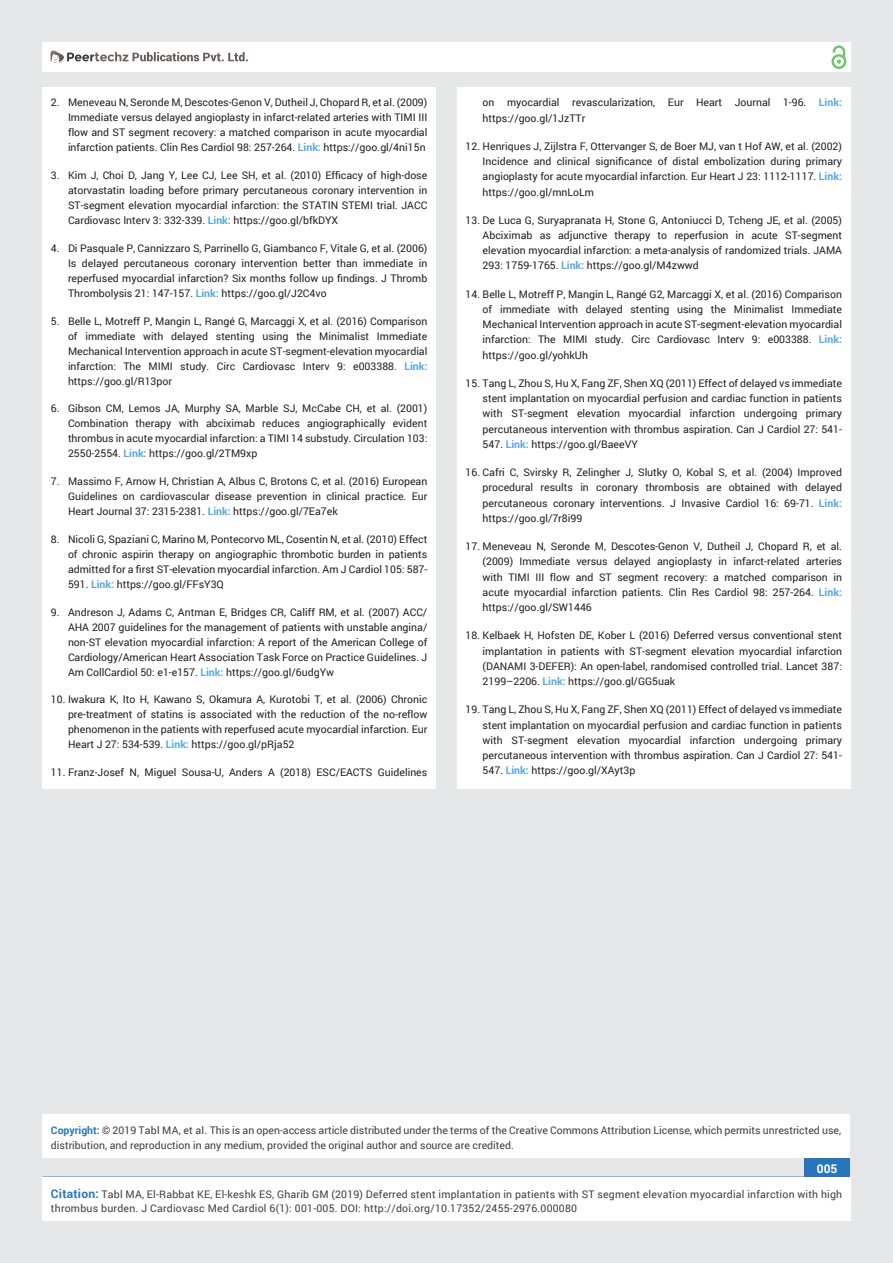
<style>
.page{position:relative;width:893px;height:1263px;background:#e6e7e9}
.page>*{position:absolute;margin:0;border:0;box-sizing:border-box;transform-origin:0 0}
.t1{font:700 12px "Roboto";color:#fff}
.t2{font:10.5px/15.3px "Roboto";color:#231f20;text-align:justify}
.t3{font:10.5px/13.5px "Roboto";letter-spacing:.02em;color:#3e3e3f}
.t4{font:10.5px/15px "Roboto";color:#3e3e3f}
.s1{font-weight:700;color:#56a7dc}
.s2{font-weight:700;color:#2a75ba}
.s3{font-weight:700;font-size:12px;color:#2a75ba}
</style>
<div class="page">
<div style="left:42px;top:43px;width:808px;height:29px;background:#fff"></div>
<div style="left:831px;top:54px;width:15px;height:15px;border:2px solid #72c272;border-radius:50%"></div>
<svg style="left:831px;top:45px;width:15px;height:19px"></svg>
<div style="left:804px;top:1157px;width:46px;height:43px;background:#2a75ba"></div>
<svg style="left:49px;top:50px;width:199px;height:14px"></svg>
<div style="left:42px;top:1177px;width:809px;height:43px;background:#fff"></div>
<div style="left:42px;top:1115px;width:808px;height:43px;background:#fff"></div>
<div style="left:42px;top:87px;width:394px;height:702px;background:#fff"></div>
<div style="left:457px;top:87px;width:393px;height:702px;background:#fff"></div>
<p class="t2" style="left:68px;top:95px;width:361px;text-indent:-17px">2. Meneveau N, Seronde M, Descotes-Genon V, Dutheil J, Chopard R, et al. (2009)<br>Immediate versus delayed angioplasty in infarct-related arteries with TIMI III flow and ST segment recovery: a matched comparison in acute myocardial infarction patients. Clin Res Cardiol 98: 257-264. <span class="s1">Link:</span> https://goo.gl/4ni15n</p>
<p class="t2" style="left:68px;top:167px;width:361px;text-indent:-17px">3. Kim J, Choi D, Jang Y, Lee CJ, Lee SH, et al. (2010) Efficacy of high-dose atorvastatin loading before primary percutaneous coronary intervention in ST-segment elevation myocardial infarction: the STATIN STEMI trial. JACC Cardiovasc Interv 3: 332-339. <span class="s1">Link:</span> https://goo.gl/bfkDYX</p>
<p class="t2" style="left:68px;top:240px;width:361px;text-indent:-17px">4. Di Pasquale P, Cannizzaro S, Parrinello G, Giambanco F, Vitale G, et al. (2006)<br>Is delayed percutaneous coronary intervention better than immediate in reperfused myocardial infarction? Six months follow up findings. J Thromb Thrombolysis 21: 147-157. <span class="s1">Link:</span> https://goo.gl/J2C4vo</p>
<p class="t2" style="left:68px;top:313px;width:361px;text-indent:-17px">5. Belle L, Motreff P, Mangin L, Rangé G, Marcaggi X, et al. (2016) Comparison of immediate with delayed stenting using the Minimalist Immediate Mechanical Intervention approach in acute ST-segment-elevation myocardial infarction: The MIMI study. Circ Cardiovasc Interv 9: e003388. <span class="s1">Link: </span>https://goo.gl/R13por</p>
<p class="t2" style="left:68px;top:401px;width:361px;text-indent:-17px">6. Gibson CM, Lemos JA, Murphy SA, Marble SJ, McCabe CH, et al. (2001)<br>Combination therapy with abciximab reduces angiographically evident thrombus in acute myocardial infarction: a TIMI 14 substudy. Circulation 103:<br>2550-2554. <span class="s1">Link:</span> https://goo.gl/2TM9xp</p>
<p class="t2" style="left:68px;top:473px;width:361px;text-indent:-17px">7. Massimo F, Arnow H, Christian A, Albus C, Brotons C, et al. (2016) European Guidelines on cardiovascular disease prevention in clinical practice. Eur Heart Journal 37: 2315-2381. <span class="s1">Link:</span> https://goo.gl/7Ea7ek</p>
<p class="t2" style="left:68px;top:531px;width:361px;text-indent:-17px">8. Nicoli G, Spaziani C, Marino M, Pontecorvo ML, Cosentin N, et al. (2010) Effect of chronic aspirin therapy on angiographic thrombotic burden in patients admitted for a first ST-elevation myocardial infarction. Am J Cardiol 105: 587- 591. <span class="s1">Link:</span> https://goo.gl/FFsY3Q</p>
<p class="t2" style="left:68px;top:604px;width:361px;text-indent:-17px">9. Andreson J, Adams C, Antman E, Bridges CR, Califf RM, et al. (2007) ACC/ AHA 2007 guidelines for the management of patients with unstable angina/ non-ST elevation myocardial infarction: A report of the American College of Cardiology/American Heart Association Task Force on Practice Guidelines. J Am CollCardiol 50: e1-e157. <span class="s1">Link:</span> https://goo.gl/6udgYw</p>
<p class="t2" style="left:68px;top:692px;width:361px;text-indent:-17px">10. Iwakura K, Ito H, Kawano S, Okamura A, Kurotobi T, et al. (2006) Chronic pre-treatment of statins is associated with the reduction of the no-reflow phenomenon in the patients with reperfused acute myocardial infarction. Eur Heart J 27: 534-539. <span class="s1">Link:</span> https://goo.gl/pRja52</p>
<p class="t2" style="left:51px;top:764px;width:378px">11. Franz-Josef N, Miguel Sousa-U, Anders A (2018) ESC/EACTS Guidelines</p>
<p class="t2" style="left:483px;top:95px;width:361px">on myocardial revascularization, Eur Heart Journal 1-96. <span class="s1">Link: </span>https://goo.gl/1JzTTr</p>
<p class="t2" style="left:483px;top:138px;width:361px;text-indent:-17px">12. Henriques J, Zijlstra F, Ottervanger S, de Boer MJ, van t Hof AW, et al. (2002)<br>Incidence and clinical significance of distal embolization during primary angioplasty for acute myocardial infarction. Eur Heart J 23: 1112-1117. <span class="s1">Link: </span>https://goo.gl/mnLoLm</p>
<p class="t2" style="left:483px;top:212px;width:361px;text-indent:-17px">13. De Luca G, Suryapranata H, Stone G, Antoniucci D, Tcheng JE, et al. (2005)<br>Abciximab as adjunctive therapy to reperfusion in acute ST-segment elevation myocardial infarction: a meta-analysis of randomized trials. JAMA 293: 1759-1765. <span class="s1">Link:</span> https://goo.gl/M4zwwd</p>
<p class="t2" style="left:483px;top:286px;width:361px;text-indent:-17px">14. Belle L, Motreff P, Mangin L, Rangé G2, Marcaggi X, et al. (2016) Comparison of immediate with delayed stenting using the Minimalist Immediate Mechanical Intervention approach in acute ST-segment-elevation myocardial infarction: The MIMI study. Circ Cardiovasc Interv 9: e003388. <span class="s1">Link: </span>https://goo.gl/yohkUh</p>
<p class="t2" style="left:483px;top:375px;width:361px;text-indent:-17px">15. Tang L, Zhou S, Hu X, Fang ZF, Shen XQ (2011) Effect of delayed vs immediate stent implantation on myocardial perfusion and cardiac function in patients with ST-segment elevation myocar dial infarction undergoing primary percutaneous intervention with thrombus aspiration. Can J Cardiol 27: 541- 547. <span class="s1">Link:</span> https://goo.gl/BaeeVY</p>
<p class="t2" style="left:483px;top:464px;width:361px;text-indent:-17px">16. Cafri C, Svirsky R, Zelingher J, Slutky O, Kobal S, et al. (2004) Improved procedural results in cor onary thrombosis are obtained with delayed percutaneous coronary interventions. J Invasive Cardiol 16: 69-71. <span class="s1">Link: </span>https://goo.gl/7r8i99</p>
<p class="t2" style="left:483px;top:538px;width:361px;text-indent:-17px">17. Meneveau N, Seronde M, Descotes-Genon V, Dutheil J, Chopard R, et al. (2009) Immediate versus delayed angioplasty in infarct-related arteries with TIMI III flow and ST segment recovery: a matched comparison in acute myocardial infarction patients. Clin Res Cardiol 98: 257-264. <span class="s1">Link: </span>https://goo.gl/SW1446</p>
<p class="t2" style="left:483px;top:628px;width:361px;text-indent:-17px">18. Kelbaek H, Hofsten DE, Kober L (2016) Deferred versus conventional stent implantation in patients with ST-segment elevation myocardial infarction (DANAMI 3-DEFER): An open-label, randomised controlled trial. Lancet 387:<br>2199–2206. <span class="s1">Link:</span> https://goo.gl/GG5uak</p>
<p class="t2" style="left:483px;top:701px;width:361px;text-indent:-17px">19. Tang L, Zhou S, Hu X, Fang ZF, Shen XQ (2011) Effect of delayed vs immediate stent implantation on myocardial perfusion and cardiac function in patients with ST-segment elevation myocar dial infarction undergoing primary percutaneous intervention with thrombus aspiration. Can J Cardiol 27: 541- 547. <span class="s1">Link:</span> https://goo.gl/XAyt3p</p>
<p class="t4" style="left:51px;top:1123px;width:792px"><span class="s2">Copyright:</span> © 2019 Tabl MA, et al. This is an open-access article distributed under the terms of the Creative Commons Attribution License, which permits unrestricted use, distribution, and reproduction in any medium, provided the original author and source are credited.</p>
<p class="t1" style="left:817px;top:1161px;width:22px">005</p>
<p class="t3" style="left:51px;top:1188px;width:793px"><span class="s3">Citation:</span> Tabl MA, El-Rabbat KE, El-keshk ES, Gharib GM (2019) Deferred stent implantation in patients with ST segment elevation myocardial infarction with high thrombus burden. J Cardiovasc Med Cardiol 6(1): 001-005. DOI: http://doi.org/10.17352/2455-2976.000080</p>
</div>
